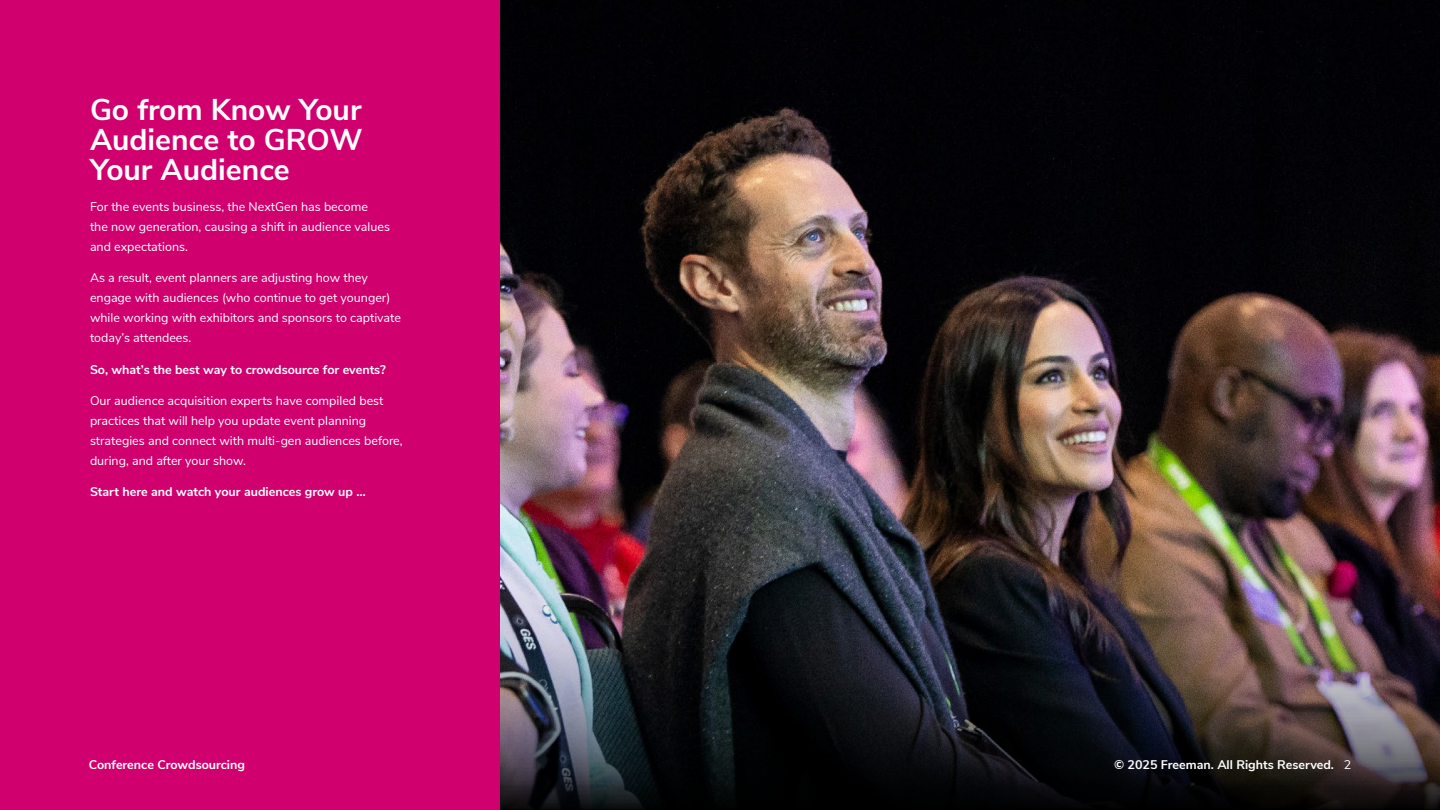
<style>
.page{position:relative;width:1440px;height:810px;background:#fff}
.page>*{position:absolute;margin:0;border:0;box-sizing:border-box;transform-origin:0 0}
.t1{font:700 30px/30px "Nunito Sans";color:#fff;text-align:justify}
.t2{font:12.5px/20px "Nunito Sans";color:#fff}
.t3{font:700 12.5px "Nunito Sans";color:#fff}
.s1{font-weight:400}
</style>
<div class="page">
<img style="left:500px;top:0;width:940px;height:484px">
<img style="left:500px;top:484px;width:940px;height:326px">
<div style="left:0;top:0;width:500px;height:810px;background:#d1006f"></div>
<h1 class="t1" style="left:90px;top:93px;width:274px">Go from Know Your Audience to GROW Your Audience</h1>
<p class="t2" style="left:90px;top:196px;width:302px">For the events business, the NextGen has become<br>the now generation, causing a shift in audience values and expectations.</p>
<p class="t2" style="left:90px;top:267px;width:313px">As a result, event planners are adjusting how they engage with audiences (who continue to get younger) while working with exhibitors and sponsors to captivate today’s attendees.</p>
<p class="t3" style="left:90px;top:360px;width:297px">So, what’s the best way to crowdsource for events?</p>
<p class="t2" style="left:90px;top:390px;width:314px">Our audience acquisition experts have compiled best practices that will help you update event planning strategies and connect with multi-gen audiences before, during, and after your show.</p>
<p class="t3" style="left:90px;top:483px;width:277px">Start here and watch your audiences grow up …</p>
<p class="t3" style="left:89px;top:755px;width:158px">Conference Crowdsourcing</p>
<p class="t3" style="left:1114px;top:755px;width:239px">© 2025 Freeman. All Rights Reserved. <span class="s1">2</span></p>
</div>
